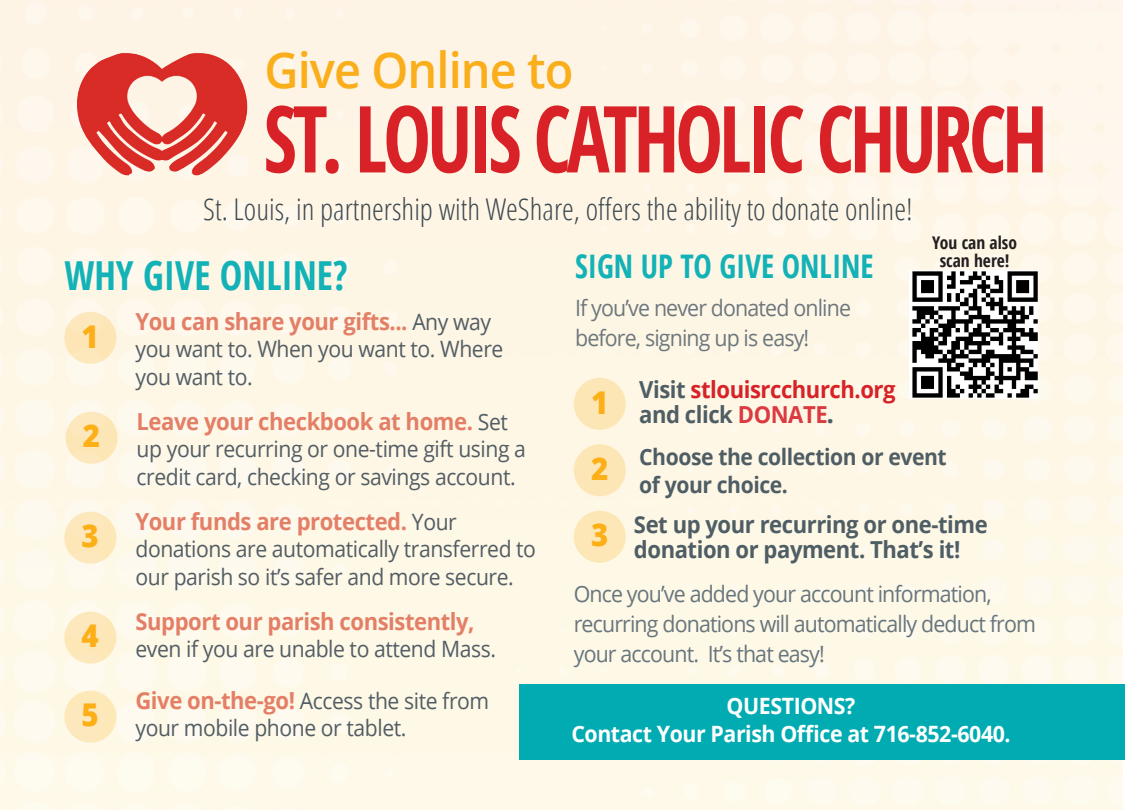
<style>
.page{position:relative;width:1125px;height:810px;background:#fff}
.page>*{position:absolute;margin:0;border:0;box-sizing:border-box;transform-origin:0 0}
.t1{font:700 92.5px "Open Sans Condensed";letter-spacing:-.05em;color:#d92128;scale:.87 1}
.t2{font:600 49.5px "Open Sans";letter-spacing:-.02em;color:#faae1b;scale:.95 1}
.t3{font:700 40px "Open Sans Condensed";color:#12b2b7;scale:.95 1}
.t4{font:700 32.5px "Open Sans Condensed";color:#12b2b7;scale:.95 1}
.t5{font:800 31.25px "Open Sans";color:#fcaf17;scale:.94 1}
.t6{font:300 30px "Open Sans Condensed";color:#3c4951}
.t7{font:700 23.5px "Open Sans";letter-spacing:-.02em;color:#e47f67;scale:.94 1}
.t8{font:700 23.5px/25px "Open Sans";letter-spacing:-.02em;color:#4f5e65;scale:.94 1}
.t9{font:700 23.5px "Open Sans";letter-spacing:-.02em;color:#d72228;scale:.94 1}
.t10{font:22.5px/27.5px "Open Sans";letter-spacing:-.02em;color:#525d64;scale:.94 1}
.t11{font:22.5px/30px "Open Sans";letter-spacing:-.04em;color:#67757d;scale:.95 1}
.t12{font:22.5px "Open Sans";letter-spacing:-.04em;color:#6d777c;scale:.95 1}
.t13{font:700 22.5px "Open Sans";letter-spacing:-.02em;color:#fff;scale:.95 1}
.t14{font:700 22.5px "Open Sans";letter-spacing:-.02em;color:#4f5e65;scale:.94 1}
.t15{font:700 17.5px "Open Sans Condensed";color:#231f20}
.s1{font-weight:400;font-size:22.5px;color:#525d64}
.s2{color:#4f5e65}
.s3{color:#db3a40}
.s4{font-weight:800}
.s5{font-weight:700;font-size:23.5px;color:#e47f67}
</style>
<div class="page">
<div style="left:0;top:0;width:1122px;height:810px;background:#fef7e6"></div>
<div style="left:519px;top:684px;width:606px;height:76px;background:#00acb1"></div>
<div style="left:574px;top:511px;width:52px;height:52px;background:#fde7b6;border-radius:50%"></div>
<div style="left:574px;top:378px;width:52px;height:52px;background:#fde6b6;border-radius:50%"></div>
<div style="left:574px;top:444px;width:52px;height:52px;background:#fde6b6;border-radius:50%"></div>
<div style="left:64px;top:312px;width:52px;height:52px;background:#fde5b6;border-radius:50%"></div>
<div style="left:66px;top:412px;width:52px;height:52px;background:#fde6b6;border-radius:50%"></div>
<div style="left:64px;top:512px;width:52px;height:52px;background:#fde8bb;border-radius:50%"></div>
<div style="left:64px;top:612px;width:52px;height:52px;background:#fde8bd;border-radius:50%"></div>
<div style="left:64px;top:691px;width:52px;height:52px;background:#fde8bd;border-radius:50%"></div>
<img style="left:74px;top:51px;width:177px;height:125px">
<img style="left:910px;top:270px;width:127px;height:129px">
<p class="t2" style="left:265px;top:36px;width:327px">Give Online to</p>
<p class="t1" style="left:264px;top:74px;width:903px">ST. LOUIS CATHOLIC CHURCH</p>
<p class="t6" style="left:203px;top:189px;width:711px">St. Louis, in partnership with WeShare, offers the ability to donate online!</p>
<p class="t15" style="left:932px;top:231px;width:86px">You can also</p>
<p class="t15" style="left:940px;top:248px;width:72px">scan here!</p>
<p class="t4" style="left:575px;top:244px;width:316px">SIGN UP TO GIVE ONLINE</p>
<p class="t12" style="left:575px;top:293px;width:292px">If you’ve never donated online</p>
<p class="t3" style="left:64px;top:247px;width:300px">WHY GIVE ONLINE?</p>
<p class="t7" style="left:135px;top:305px;width:380px">You can share your gifts... <span class="s1">Any way</span></p>
<p class="t10" style="left:135px;top:335px;width:393px">you want to. When you want to. Where you want to.</p>
<p class="t5" style="left:82px;top:312px;width:20px">1</p>
<p class="t12" style="left:575px;top:323px;width:248px">before, signing up is easy!</p>
<p class="t9" style="left:639px;top:373px;width:274px"><span class="s2">Visit</span> stlouisrcchurch.org</p>
<p class="t8" style="left:639px;top:401px;width:208px">and click <span class="s3">DONATE</span><span class="s4">.</span></p>
<p class="t5" style="left:591px;top:378px;width:20px">1</p>
<p class="t7" style="left:137px;top:405px;width:396px">Leave your checkbook at home. <span class="s1">Set</span></p>
<p class="t10" style="left:137px;top:435px;width:416px">up your recurring or one-time gift using a credit card, checking or savings account.</p>
<p class="t5" style="left:83px;top:412px;width:20px">2</p>
<p class="t14" style="left:639px;top:441px;width:329px">Choose the collection or event</p>
<p class="t14" style="left:639px;top:469px;width:160px">of your choice.</p>
<p class="t5" style="left:591px;top:445px;width:20px">2</p>
<p class="t5" style="left:82px;top:512px;width:20px">3</p>
<p class="t5" style="left:82px;top:612px;width:20px">4</p>
<p class="t5" style="left:82px;top:691px;width:20px">5</p>
<p class="t7" style="left:135px;top:505px;width:343px">Your funds are protected. <span class="s1">Your</span></p>
<p class="t10" style="left:135px;top:535px;width:428px">donations are automatically transferred to our parish so it’s safer and more secure.</p>
<p class="t7" style="left:135px;top:604px;width:362px">Support our parish consistently,</p>
<p class="t10" style="left:135px;top:635px;width:385px">even if you are unable to attend Mass.</p>
<p class="t10" style="left:135px;top:686px;width:378px"><span class="s5">Give on-the-go!</span> Access the site from your mobile phone or tablet.</p>
<p class="t5" style="left:591px;top:511px;width:20px">3</p>
<p class="t8" style="left:634px;top:511px;width:378px">Set up your recurring or one-time donation or payment. That’s it!</p>
<p class="t11" style="left:574px;top:578px;width:488px">Once you’ve added your account information, recurring donations will automatically deduct from your account. It’s that easy!</p>
<p class="t13" style="left:727px;top:690px;width:137px">QUESTIONS?</p>
<p class="t13" style="left:571px;top:718px;width:464px">Contact Your Parish Office at 716-852-6040.</p>
</div>
